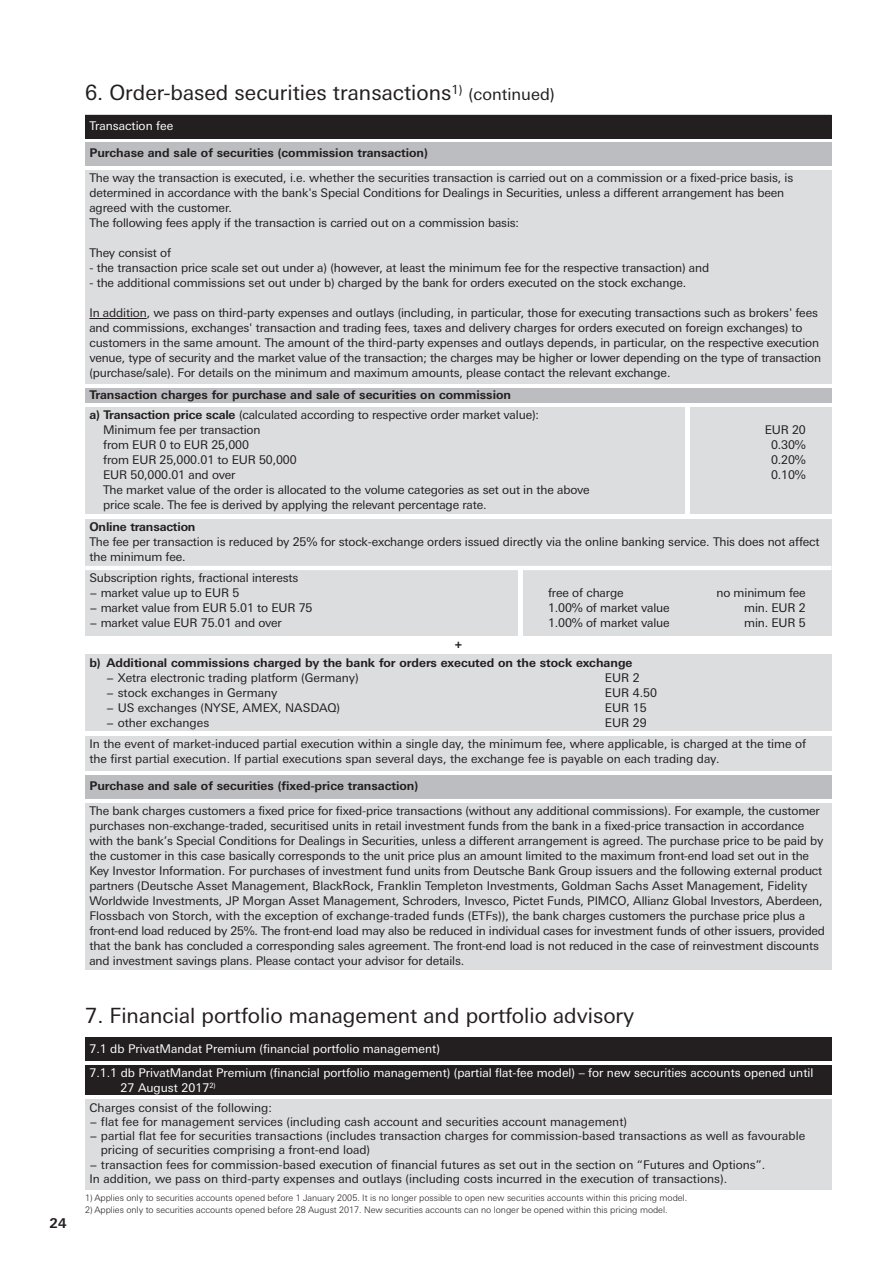
<style>
.page{position:relative;width:893px;height:1263px;background:#fff}
.page>*{position:absolute;margin:0;border:0;box-sizing:border-box;transform-origin:0 0}
.t1{font:21px "Deu Ba Univers";color:#231f20}
.t2{font:700 13.5px "Deu Ba Univers";color:#231f20}
.t3{font:12px/15px "Deu Ba Univers";letter-spacing:-.01em;color:#231f20}
.t4{font:700 12px/18.6px "Deu Ba Univers";color:#231f20}
.t5{font:12px/15px "Deu Ba Univers";color:#fff}
.t6{font:300 9px "Deu Ba Univers";letter-spacing:-.005em;color:#231f20}
.s1{font-size:16.5px}
.s2{font-weight:700}
</style>
<div class="page">
<div style="left:85px;top:388px;width:746px;height:14px;background:#bcbdc0"></div>
<div style="left:85px;top:115px;width:746px;height:23px;background:#231f20"></div>
<div style="left:85px;top:142px;width:746px;height:24px;background:#bcbdc0"></div>
<div style="left:85px;top:170px;width:746px;height:213px;background:#dcdddf"></div>
<hr style="left:89px;top:318px;width:58px;height:1px;background:#231f20">
<div style="left:85px;top:407px;width:746px;height:229px;background:#dcdddf"></div>
<hr style="left:85px;top:566px;width:746px;height:4px;background:#fff">
<hr style="left:519px;top:568px;width:4px;height:68px;background:#fff">
<div style="left:85px;top:654px;width:746px;height:117px;background:#dcdddf"></div>
<div style="left:85px;top:775px;width:746px;height:24px;background:#bcbdc0"></div>
<div style="left:85px;top:803px;width:746px;height:167px;background:#dcdddf"></div>
<hr style="left:686px;top:405px;width:4px;height:111px;background:#fff">
<div style="left:85px;top:1038px;width:746px;height:23px;background:#231f20"></div>
<div style="left:85px;top:1099px;width:746px;height:91px;background:#dcdddf"></div>
<div style="left:85px;top:1065px;width:746px;height:30px;background:#231f20"></div>
<div style="left:80px;top:514px;width:765px;height:5px;background:#fff"></div>
<hr style="left:71px;top:732px;width:766px;height:4px;background:#fff">
<p class="t2" style="left:50px;top:1215px;width:18px">24</p>
<h1 class="t1" style="left:85px;top:81px;width:471px">6. Order-based securities transactions<sup>1)</sup> <span class="s1">(continued)</span></h1>
<p class="t5" style="left:89px;top:118px;width:85px">Transaction fee</p>
<p class="t4" style="left:89px;top:143px;width:340px">Purchase and sale of securities (commission transaction)</p>
<p class="t3" style="left:89px;top:170px;width:705px">The way the transaction is executed, i.e. whether the securities transaction is carried out on a commission or a fixed-price basis, is determined in accordance with the bank's Special Conditions for Dealings in Securities, unless a different arrangement has been agreed with the customer.<br>The following fees apply if the transaction is carried out on a commission basis:</p>
<p class="t3" style="left:89px;top:245px;width:83px">They consist of</p>
<p class="t3" style="left:89px;top:260px;width:621px">- the transaction price scale set out under a) (however, at least the minimum fee for the respective transaction) and</p>
<p class="t3" style="left:89px;top:275px;width:598px">- the additional commissions set out under b) charged by the bank for orders executed on the stock exchange.</p>
<p class="t3" style="left:89px;top:305px;width:733px">In addition, we pass on third-party expenses and outlays (including, in particular, those for executing transactions such as brokers' fees and commissions, exchanges' transaction and trading fees, taxes and delivery charges for orders executed on foreign exchanges) to customers in the same amount. The amount of the third-party expenses and outlays depends, in particular, on the respective execution venue, type of security and the market value of the transaction; the charges may be higher or lower depending on the type of transaction (purchase/sale). For details on the minimum and maximum amounts, please contact the relevant exchange.</p>
<p class="t3" style="left:103px;top:408px;width:437px;text-indent:-14px"><span class="s2">a) Transaction price scale</span> (calculated according to respective order market value):<br>Minimum fee per transaction</p>
<p class="t4" style="left:89px;top:386px;width:423px">Transaction charges for purchase and sale of securities on commission</p>
<p class="t3" style="left:765px;top:423px;width:43px">EUR 20</p>
<p class="t3" style="left:103px;top:438px;width:147px">from EUR 0 to EUR 25,000</p>
<p class="t3" style="left:771px;top:438px;width:36px">0.30%</p>
<p class="t3" style="left:103px;top:453px;width:195px">from EUR 25,000.01 to EUR 50,000</p>
<p class="t3" style="left:771px;top:453px;width:36px">0.20%</p>
<p class="t3" style="left:103px;top:468px;width:134px">EUR 50,000.01 and over</p>
<p class="t3" style="left:771px;top:468px;width:36px">0.10%</p>
<p class="t3" style="left:103px;top:483px;width:488px">The market value of the order is allocated to the volume categories as set out in the above price scale. The fee is derived by applying the relevant percentage rate.</p>
<p class="t4" style="left:89px;top:517px;width:108px">Online transaction</p>
<p class="t3" style="left:89px;top:534px;width:732px">The fee per transaction is reduced by 25% for stock-exchange orders issued directly via the online banking service. This does not affect the minimum fee.</p>
<p class="t3" style="left:89px;top:570px;width:211px">Subscription rights, fractional interests − market value up to EUR 5</p>
<p class="t3" style="left:548px;top:585px;width:77px">free of charge</p>
<p class="t3" style="left:716px;top:585px;width:91px">no minimum fee</p>
<p class="t3" style="left:89px;top:600px;width:225px">− market value from EUR 5.01 to EUR 75</p>
<p class="t3" style="left:548px;top:600px;width:123px">1.00% of market value</p>
<p class="t3" style="left:744px;top:600px;width:63px">min. EUR 2</p>
<p class="t3" style="left:89px;top:615px;width:194px">− market value EUR 75.01 and over</p>
<p class="t3" style="left:548px;top:615px;width:123px">1.00% of market value</p>
<p class="t3" style="left:744px;top:615px;width:63px">min. EUR 5</p>
<p class="t4" style="left:89px;top:634px;width:545px;text-indent:365px">+<br>b) Additional commissions charged by the bank for orders executed on the stock exchange</p>
<p class="t3" style="left:106px;top:670px;width:254px">− Xetra electronic trading platform (Germany)</p>
<p class="t3" style="left:605px;top:670px;width:36px">EUR 2</p>
<p class="t3" style="left:106px;top:685px;width:173px">− stock exchanges in Germany</p>
<p class="t3" style="left:605px;top:685px;width:54px">EUR 4.50</p>
<p class="t3" style="left:106px;top:700px;width:235px">− US exchanges (NYSE, AMEX, NASDAQ)</p>
<p class="t3" style="left:605px;top:700px;width:43px">EUR 15</p>
<p class="t3" style="left:106px;top:715px;width:105px">− other exchanges</p>
<p class="t3" style="left:89px;top:712px;width:718px;line-height:21.3px;text-indent:515px">EUR 29<br>In the event of market-induced partial execution within a single day, the minimum fee, where applicable, is charged at the time of</p>
<p class="t3" style="left:89px;top:751px;width:632px">the first partial execution. If partial executions span several days, the exchange fee is payable on each trading day.</p>
<p class="t4" style="left:89px;top:776px;width:330px">Purchase and sale of securities (fixed-price transaction)</p>
<p class="t3" style="left:89px;top:803px;width:737px">The bank charges customers a fixed price for fixed-price transactions (without any additional commissions). For example, the customer purchases non-exchange-traded, securitised units in retail investment funds from the bank in a fixed-price transaction in accordance with the bank’s Special Conditions for Dealings in Securities, unless a different arrangement is agreed. The purchase price to be paid by the customer in this case basically corresponds to the unit price plus an amount limited to the maximum front-end load set out in the Key Investor Information. For purchases of investment fund units from Deutsche Bank Group issuers and the following external product partners (Deutsche Asset Management, BlackRock, Franklin Templeton Investments, Goldman Sachs Asset Management, Fidelity Worldwide Investments, JP Morgan Asset Management, Schroders, Invesco, Pictet Funds, PIMCO, Allianz Global Investors, Aberdeen, Flossbach von Storch, with the exception of exchange-traded funds (ETFs)), the bank charges customers the purchase price plus a front-end load reduced by 25%. The front-end load may also be reduced in individual cases for investment funds of other issuers, provided that the bank has concluded a corresponding sales agreement. The front-end load is not reduced in the case of reinvestment discounts and investment savings plans. Please contact your advisor for details.</p>
<h1 class="t1" style="left:85px;top:1003px;width:551px">7. Financial portfolio management and portfolio advisory</h1>
<p class="t5" style="left:89px;top:1041px;width:352px">7.1 db PrivatMandat Premium (financial portfolio management)</p>
<p class="t5" style="left:121px;top:1065px;width:694px;text-indent:-31px">7.1.1 db PrivatMandat Premium (financial portfolio management) (partial flat-fee model) – for new securities accounts opened until<br>27 August 2017<sup>2)</sup></p>
<p class="t3" style="left:89px;top:1100px;width:184px">Charges consist of the following:</p>
<p class="t3" style="left:89px;top:1114px;width:539px">− flat fee for management services (including cash account and securities account management)</p>
<p class="t3" style="left:89px;top:1128px;width:717px">− partial flat fee for securities transactions (includes transaction charges for commission-based transactions as well as favourable</p>
<p class="t3" style="left:101px;top:1142px;width:271px">pricing of securities comprising a front-end load)</p>
<p class="t3" style="left:89px;top:1157px;width:677px">− transaction fees for commission-based execution of financial futures as set out in the section on “Futures and Options”.</p>
<p class="t3" style="left:89px;top:1171px;width:639px">In addition, we pass on third-party expenses and outlays (including costs incurred in the execution of transactions).</p>
<p class="t6" style="left:85px;top:1192px;width:604px">1) Applies only to securities accounts opened before 1 January 2005. It is no longer possible to open new securities accounts within this pricing model.</p>
<p class="t6" style="left:85px;top:1204px;width:584px">2) Applies only to securities accounts opened before 28 August 2017. New securities accounts can no longer be opened within this pricing model.</p>
</div>
